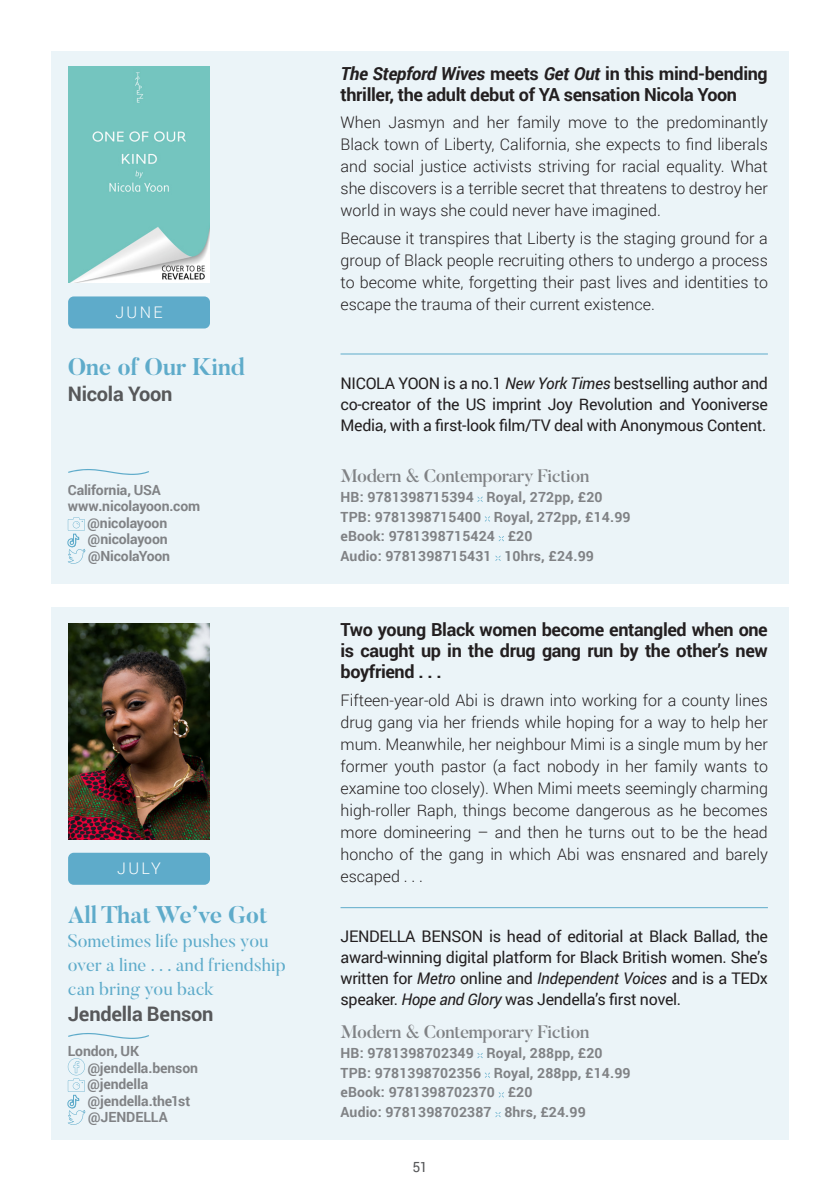
<style>
.page{position:relative;width:840px;height:1191px;background:#fff}
.page>*{position:absolute;margin:0;border:0;box-sizing:border-box;transform-origin:0 0}
.Book_title{font:700 24px "Butler";letter-spacing:-.01em;color:#5eabca}
.Author{font:700 20px "Roboto";letter-spacing:-.015em;color:#57585a}
.Keynote{font:700 18px/21px "Roboto";letter-spacing:-.02em;color:#231f20}
.Book_subtitle{font:18px/24px "Butler";letter-spacing:.01em;color:#5eabca}
.t1{font:500 18px "Butler";letter-spacing:-.02em;color:#808285}
.Description{font:300 16px/22px "Roboto";color:#231f20;text-align:justify}
.Author_bio{font:16px/21px "Roboto";letter-spacing:-.02em;color:#231f20;text-align:justify}
.t2{font:300 16px "Roboto";letter-spacing:.155em;color:#fff}
.Small_print{font:700 14px "Roboto";letter-spacing:.01em;color:#808285}
.Author_location{font:700 14px "Roboto";letter-spacing:-.01em;color:#808285}
.t3{font:14px "Roboto";color:#57585a}
.s1{font-style:italic}
</style>
<div class="page">
<div style="left:51px;top:51px;width:737px;height:532px;background:#ebf4f8"></div>
<div style="left:68px;top:296px;width:142px;height:32px;background:#5eabca;border-radius:6px"></div>
<img style="left:68px;top:67px;width:142px;height:216px">
<svg style="left:68px;top:469px;width:81px;height:6px"></svg>
<hr style="left:340px;top:353px;width:427px;height:1px;background:#5eabca">
<svg style="left:477px;top:496px;width:5px;height:6px"></svg>
<svg style="left:484px;top:516px;width:6px;height:5px"></svg>
<svg style="left:498px;top:536px;width:5px;height:5px"></svg>
<svg style="left:495px;top:555px;width:5px;height:6px"></svg>
<svg style="left:68px;top:517px;width:17px;height:47px"></svg>
<div style="left:51px;top:607px;width:737px;height:532px;background:#ebf4f8"></div>
<div style="left:68px;top:852px;width:142px;height:32px;background:#5eabca;border-radius:6px"></div>
<img style="left:68px;top:623px;width:142px;height:216px">
<svg style="left:68px;top:1033px;width:81px;height:6px"></svg>
<hr style="left:340px;top:907px;width:427px;height:1px;background:#5eabca">
<svg style="left:477px;top:1053px;width:5px;height:5px"></svg>
<svg style="left:485px;top:1072px;width:5px;height:5px"></svg>
<svg style="left:498px;top:1092px;width:5px;height:5px"></svg>
<svg style="left:495px;top:1112px;width:5px;height:5px"></svg>
<svg style="left:68px;top:1058px;width:17px;height:66px"></svg>
<p class="t2" style="left:115px;top:301px;width:49px">JUNE</p>
<p class="Book_title" style="left:68px;top:351px;width:178px">One of Our Kind</p>
<p class="Author" style="left:68px;top:380px;width:106px">Nicola Yoon</p>
<p class="Author_location" style="left:68px;top:480px;width:95px">California, USA</p>
<p class="Author_location" style="left:68px;top:496px;width:134px">www.nicolayoon.com</p>
<p class="Author_location" style="left:87px;top:513px;width:81px">@nicolayoon</p>
<p class="Author_location" style="left:88px;top:529px;width:81px">@nicolayoon</p>
<p class="Author_location" style="left:88px;top:546px;width:83px">@NicolaYoon</p>
<p class="t2" style="left:117px;top:857px;width:45px">JULY</p>
<p class="Book_title" style="left:68px;top:899px;width:201px">All That We’ve Got</p>
<p class="Book_subtitle" style="left:68px;top:928px;width:219px">Sometimes life pushes you over a line . . . and friendship can bring you back</p>
<p class="Author" style="left:68px;top:999px;width:147px">Jendella Benson</p>
<p class="Author_location" style="left:68px;top:1041px;width:73px">London, UK</p>
<p class="Author_location" style="left:88px;top:1057px;width:112px">@jendella.benson</p>
<p class="Author_location" style="left:87px;top:1074px;width:62px">@jendella</p>
<p class="Author_location" style="left:88px;top:1090px;width:104px">@jendella.the1st</p>
<p class="Author_location" style="left:88px;top:1107px;width:81px">@JENDELLA</p>
<p class="Keynote" style="left:340px;top:62px;width:428px"><span class="s1">The Stepford Wives</span> meets <span class="s1">Get Out</span> in this mind-bending thriller, the adult debut of YA sensation Nicola Yoon</p>
<p class="Description" style="left:340px;top:111px;width:428px">When Jasmyn and her family move to the predominantly Black town of Liberty, California, she expects to find liberals and social justice activists striving for racial equality. What she discovers is a terrible secret that threatens to destroy her world in ways she could never have imagined.</p>
<p class="Description" style="left:340px;top:227px;width:428px">Because it transpires that Liberty is the staging ground for a group of Black people recruiting others to undergo a process to become white, forgetting their past lives and identities to escape the trauma of their current existence.</p>
<p class="Author_bio" style="left:340px;top:372px;width:428px">NICOLA YOON is a no.1 <span class="s1">New York Times</span> bestselling author and co-creator of the US imprint Joy Revolution and Yooniverse Media, with a first-look film/TV deal with Anonymous Content.</p>
<p class="t1" style="left:340px;top:464px;width:250px">Modern &amp; Contemporary Fiction</p>
<p class="Small_print" style="left:340px;top:487px;width:263px">HB: 9781398715394 Royal, 272pp, £20</p>
<p class="Small_print" style="left:340px;top:506px;width:291px">TPB: 9781398715400 Royal, 272pp, £14.99</p>
<p class="Small_print" style="left:340px;top:526px;width:193px">eBook: 9781398715424 £20</p>
<p class="Small_print" style="left:340px;top:546px;width:255px">Audio: 9781398715431 10hrs, £24.99</p>
<p class="Keynote" style="left:340px;top:618px;width:428px;text-align:justify">Two young Black women become entangled when one is caught up in the drug gang run by the other’s new boyfriend . . .</p>
<p class="Description" style="left:340px;top:688px;width:428px">Fifteen-year-old Abi is drawn into working for a county lines drug gang via her friends while hoping for a way to help her mum. Meanwhile, her neighbour Mimi is a single mum by her former youth pastor (a fact nobody in her family wants to examine too closely). When Mimi meets seemingly charming high-roller Raph, things become dangerous as he becomes more domineering – and then he turns out to be the head honcho of the gang in which Abi was ensnared and barely escaped . . .</p>
<p class="Author_bio" style="left:340px;top:925px;width:428px">JENDELLA BENSON is head of editorial at Black Ballad, the award-winning digital platform for Black British women. She’s written for <span class="s1">Metro</span> online and <span class="s1">Independent Voices</span> and is a TEDx speaker. <span class="s1">Hope and Glory</span> was Jendella’s first novel.</p>
<p class="t1" style="left:340px;top:1020px;width:250px">Modern &amp; Contemporary Fiction</p>
<p class="Small_print" style="left:340px;top:1043px;width:263px">HB: 9781398702349 Royal, 288pp, £20</p>
<p class="Small_print" style="left:340px;top:1063px;width:291px">TPB: 9781398702356 Royal, 288pp, £14.99</p>
<p class="Small_print" style="left:340px;top:1082px;width:193px">eBook: 9781398702370 £20</p>
<p class="Small_print" style="left:340px;top:1102px;width:246px">Audio: 9781398702387 8hrs, £24.99</p>
<p class="t3" style="left:412px;top:1156px;width:17px">51</p>
</div>
